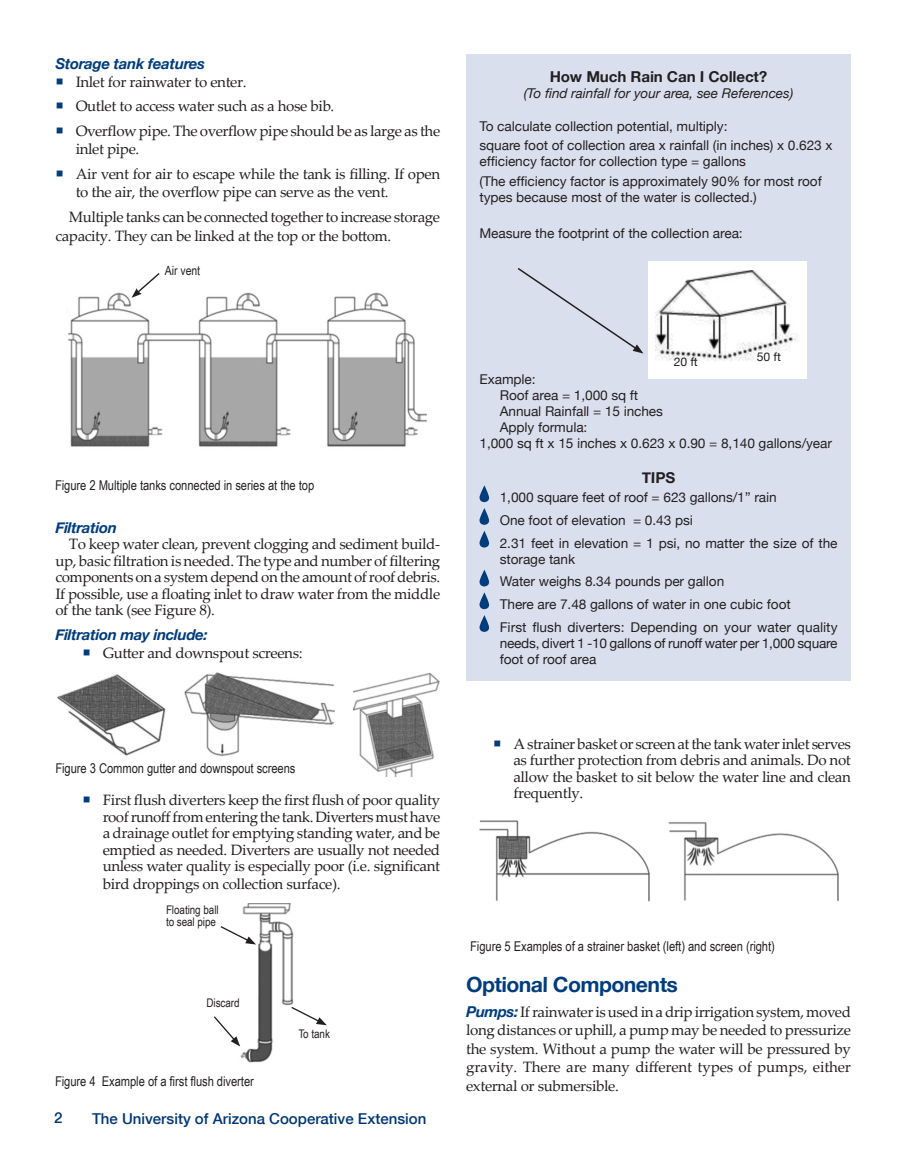
<style>
.page{position:relative;width:905px;height:1175px;background:#fff}
.page>*{position:absolute;margin:0;border:0;box-sizing:border-box;transform-origin:0 0}
.t1{font:700 21px "Helvetica Neue";color:#013d7d}
.t2{font:15px/16.5px "Palatino Linotype";letter-spacing:-.02em;color:#231f20;text-align:justify}
.t3{font:italic 700 15px "Helvetica Neue";letter-spacing:-.02em;color:#013d7d}
.t4{font:500 15px "Helvetica Neue";color:#013775}
.t5{font:700 15px "Helvetica Neue";color:#231f20}
.t6{font:13.5px/16.2px "Helvetica Neue";color:#231f20}
.t7{font:13.5px "Arial Narrow";color:#231f20}
.t8{font:italic 13.5px "Helvetica Neue";color:#231f20}
.t9{font:12.6px "Arial Narrow";color:#231f20}
.t10{font:12px "Helvetica Neue";color:#231f20}
.t11{font:11.85px/12px "Arial Narrow";color:#231f20}
.s1{color:#013d7d}
.s2{font-family:"Helvetica Neue";font-weight:700;font-style:italic;color:#013d7d}
</style>
<div class="page">
<img style="left:57px;top:674px;width:109px;height:82px">
<img style="left:184px;top:672px;width:151px;height:85px">
<img style="left:353px;top:672px;width:87px;height:105px">
<img style="left:479px;top:820px;width:171px;height:82px">
<img style="left:668px;top:822px;width:171px;height:80px">
<div style="left:466px;top:54px;width:384px;height:627px;background:#dadfed"></div>
<svg style="left:479px;top:485px;width:10px;height:17px"></svg>
<svg style="left:479px;top:508px;width:10px;height:17px"></svg>
<svg style="left:479px;top:531px;width:10px;height:16px"></svg>
<svg style="left:479px;top:569px;width:10px;height:17px"></svg>
<svg style="left:479px;top:592px;width:10px;height:17px"></svg>
<svg style="left:479px;top:615px;width:10px;height:17px"></svg>
<svg style="left:517px;top:268px;width:126px;height:85px"></svg>
<div style="left:648px;top:261px;width:158px;height:117px;background:#fff"></div>
<img style="left:655px;top:270px;width:144px;height:91px">
<img style="left:68px;top:292px;width:359px;height:155px">
<svg style="left:131px;top:273px;width:30px;height:25px"></svg>
<img style="left:239px;top:903px;width:87px;height:160px">
<svg style="left:213px;top:1014px;width:27px;height:32px"></svg>
<svg style="left:290px;top:1005px;width:37px;height:20px"></svg>
<svg style="left:220px;top:924px;width:36px;height:20px"></svg>
<p class="t3" style="left:55px;top:52px;width:151px">Storage tank features</p>
<p class="t2" style="left:55px;top:73px;width:193px"><span class="s1">○</span> Inlet for rainwater to enter.</p>
<p class="t2" style="left:55px;top:97px;width:281px"><span class="s1">○</span> Outlet to access water such as a hose bib.</p>
<p class="t2" style="left:76px;top:121px;width:366px;line-height:18px;text-indent:-20px"><span class="s1">○</span> Overflow pipe. The overflow pipe should be as large as the inlet pipe.</p>
<p class="t2" style="left:76px;top:164px;width:366px;line-height:18px;text-indent:-20px"><span class="s1">○</span> Air vent for air to escape while the tank is filling. If open to the air, the overflow pipe can serve as the vent.</p>
<p class="t2" style="left:55px;top:207px;width:386px;line-height:18.5px;text-indent:14px">Multiple tanks can be connected together to increase storage capacity. They can be linked at the top or the bottom.</p>
<p class="t9" style="left:165px;top:262px;width:37px">Air vent</p>
<p class="t5" style="left:549px;top:65px;width:219px">How Much Rain Can I Collect?</p>
<p class="t8" style="left:523px;top:84px;width:271px">(To find rainfall for your area, see References)</p>
<p class="t6" style="left:479px;top:119px;width:250px">To calculate collection potential, multiply:</p>
<p class="t6" style="left:479px;top:138px;width:355px">square foot of collection area x rainfall (in inches) x 0.623 x efficiency factor for collection type = gallons</p>
<p class="t6" style="left:479px;top:174px;width:344px">(The efficiency factor is approximately 90% for most roof types because most of the water is collected.)</p>
<p class="t6" style="left:479px;top:226px;width:265px">Measure the footprint of the collection area:</p>
<p class="t7" style="left:55px;top:476px;width:261px">Figure 2 Multiple tanks connected in series at the top</p>
<p class="t3" style="left:55px;top:515px;width:63px">Filtration</p>
<p class="t2" style="left:55px;top:535px;width:386px;text-indent:14px">To keep water clean, prevent clogging and sediment build&shy;up, basic filtration is needed. The type and number of filtering components on a system depend on the amount of roof debris.<br>If possible, use a floating inlet to draw water from the middle of the tank (see Figure 8).</p>
<p class="t3" style="left:55px;top:623px;width:154px">Filtration may include:</p>
<p class="t2" style="left:82px;top:644px;width:222px"><span class="s1">○</span> Gutter and downspout screens:</p>
<p class="t10" style="left:673px;top:353px;width:26px">20 ft</p>
<p class="t10" style="left:757px;top:348px;width:26px">50 ft</p>
<p class="t6" style="left:479px;top:371px;width:58px">Example:</p>
<p class="t6" style="left:500px;top:388px;width:140px">Roof area = 1,000 sq ft</p>
<p class="t6" style="left:500px;top:404px;width:165px">Annual Rainfall = 15 inches</p>
<p class="t6" style="left:500px;top:420px;width:89px">Apply formula:</p>
<p class="t6" style="left:479px;top:436px;width:354px">1,000 sq ft x 15 inches x 0.623 x 0.90 = 8,140 gallons/year</p>
<p class="t5" style="left:641px;top:465px;width:35px">TIPS</p>
<p class="t6" style="left:499px;top:490px;width:279px">1,000 square feet of roof = 623 gallons/1” rain</p>
<p class="t6" style="left:499px;top:512px;width:195px">One foot of elevation = 0.43 psi</p>
<p class="t6" style="left:499px;top:535px;width:339px">2.31 feet in elevation = 1 psi, no matter the size of the storage tank</p>
<p class="t6" style="left:499px;top:574px;width:226px">Water weighs 8.34 pounds per gallon</p>
<p class="t6" style="left:499px;top:597px;width:293px">There are 7.48 gallons of water in one cubic foot</p>
<p class="t6" style="left:499px;top:619px;width:339px;text-align:justify">First flush diverters: Depending on your water quality needs, divert 1 -10 gallons of runoff water per 1,000 square foot of roof area</p>
<p class="t7" style="left:55px;top:758px;width:242px">Figure 3 Common gutter and downspout screens</p>
<p class="t2" style="left:103px;top:791px;width:339px;text-indent:-20px"><span class="s1">○</span> First flush diverters keep the first flush of poor quality roof runoff from entering the tank. Diverters must have a drainage outlet for emptying standing water, and be emptied as needed. Diverters are usually not needed unless water quality is especially poor (i.e. significant</p>
<p class="t2" style="left:103px;top:875px;width:240px">bird droppings on collection surface).</p>
<p class="t11" style="left:166px;top:903px;width:54px">Floating ball to seal pipe</p>
<p class="t11" style="left:206px;top:995px;width:35px">Discard</p>
<p class="t7" style="left:55px;top:1071px;width:200px">Figure 4 Example of a first flush diverter</p>
<p class="t11" style="left:298px;top:1027px;width:33px">To tank</p>
<p class="t4" style="left:54px;top:1105px;width:10px">2</p>
<p class="t4" style="left:92px;top:1106px;width:336px">The University of Arizona Cooperative Extension</p>
<p class="t2" style="left:513px;top:734px;width:339px;text-indent:-20px"><span class="s1">○</span> A strainer basket or screen at the tank water inlet serves as further protection from debris and animals. Do not allow the basket to sit below the water line and clean frequently.</p>
<p class="t7" style="left:470px;top:936px;width:306px">Figure 5 Examples of a strainer basket (left) and screen (right)</p>
<p class="t1" style="left:466px;top:967px;width:214px">Optional Components</p>
<p class="t2" style="left:466px;top:1001px;width:386px;line-height:18.5px"><span class="s2">Pumps:</span> If rainwater is used in a drip irrigation system, moved long distances or uphill, a pump may be needed to pressurize the system. Without a pump the water will be pressured by gravity. There are many different types of pumps, either external or submersible.</p>
</div>
